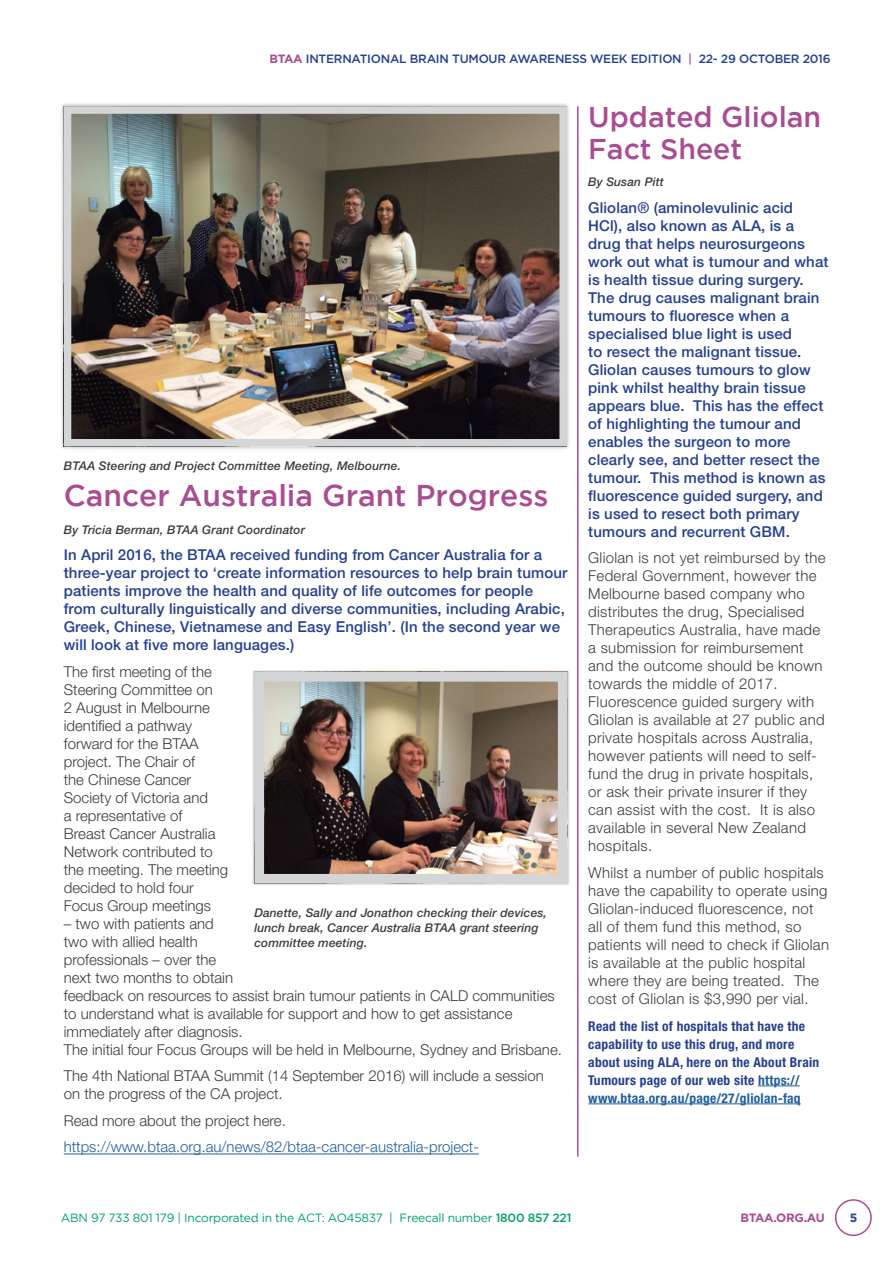
<style>
.page{position:relative;width:893px;height:1263px;background:#fff}
.page>*{position:absolute;margin:0;border:0;box-sizing:border-box;transform-origin:0 0}
.t1{font:500 30px "Gotham";color:#aa4c92}
.t2{font:500 28.5px/31.5px "Gotham";color:#aa4c92}
.t3{font:500 15px/18px "Helvetica Neue LT";letter-spacing:.01em;color:#25408f}
.t4{font:300 15px/18px "Helvetica Neue LT";letter-spacing:.02em;color:#3b3c3d}
.t5{font:300 15px/18px "Helvetica Neue LT";color:#3b3c3d}
.t6{font:300 15px "Helvetica Neue LT";color:#215e9e}
.t7{font:700 condensed 13.5px/18px "Helvetica Neue LT";letter-spacing:.02em;color:#25408f}
.t8{font:italic 500 12px/15px "Helvetica Neue LT";letter-spacing:.01em;color:#3b3c3d}
.t9{font:12px "Gotham";letter-spacing:-.02em;color:#00a261}
.t10{font:500 12px "Gotham";letter-spacing:-.02em;color:#25408f}
.t11{font:700 12px "Gotham";letter-spacing:-.035em;color:#aa4c92}
.t12{font:700 12px "Gotham";color:#25408f}
.s1{font-weight:700;color:#aa4c92}
.s2{color:#aa4c92}
.s3{color:#215e9e}
.s4{font-weight:500}
</style>
<div class="page">
<div style="left:835px;top:1199px;width:37px;height:37px;border:2px solid #aa4c92;border-radius:50%"></div>
<hr style="left:64px;top:1153px;width:415px;height:1px;background:#215e9e">
<div style="left:60px;top:102px;width:511px;height:348px;background:#000;opacity:.3"></div>
<img style="left:73px;top:115px;width:485px;height:322px">
<div style="left:64px;top:106px;width:503px;height:340px;border:8px solid #d3d5d6"></div>
<div style="left:252px;top:669px;width:318px;height:216px;background:#000;opacity:.3"></div>
<img style="left:265px;top:683px;width:292px;height:190px">
<div style="left:254px;top:672px;width:314px;height:212px;border:10px solid #d3d5d6"></div>
<hr style="left:577px;top:106px;width:1px;height:1051px;background:#aa4f91">
<hr style="left:758px;top:1085px;width:42px;height:1px;background:#215e9e">
<hr style="left:588px;top:1103px;width:213px;height:1px;background:#215e9e">
<p class="t10" style="left:269px;top:51px;width:563px"><span class="s1">BTAA</span> INTERNATIONAL BRAIN TUMOUR AWARENESS WEEK EDITION <span class="s2">|</span> 22- 29 OCTOBER 2016</p>
<p class="t8" style="left:64px;top:458px;width:339px">BTAA Steering and Project Committee Meeting, Melbourne.</p>
<h1 class="t1" style="left:64px;top:478px;width:486px">Cancer Australia Grant Progress</h1>
<p class="t8" style="left:64px;top:522px;width:243px">By Tricia Berman, BTAA Grant Coordinator</p>
<p class="t3" style="left:64px;top:546px;width:505px">In April 2016, the BTAA received funding from Cancer Australia for a three-year project to ‘create information resources to help brain tumour patients improve the health and quality of life outcomes for people from culturally linguistically and diverse communities, including Arabic, Greek, Chinese, Vietnamese and Easy English’. (In the second year we will look at five more languages.)</p>
<p class="t5" style="left:64px;top:662px;width:166px">The first meeting of the<br>Steering Committee on<br>2 August in Melbourne identified a pathway forward for the BTAA project. The Chair of<br>the Chinese Cancer<br>Society of Victoria and<br>a representative of<br>Breast Cancer Australia<br>Network contributed to the meeting. The meeting decided to hold four<br>Focus Group meetings</p>
<p class="t5" style="left:64px;top:914px;width:500px">– two with patients and<br>two with allied health<br>professionals – over the<br>next two months to obtain<br>feedback on resources to assist brain tumour patients in CALD communities to understand what is available for support and how to get assistance immediately after diagnosis.<br>The initial four Focus Groups will be held in Melbourne, Sydney and Brisbane.</p>
<p class="t5" style="left:64px;top:1067px;width:481px">The 4th National BTAA Summit (14 September 2016) will include a session on the progress of the CA project.</p>
<p class="t5" style="left:64px;top:1111px;width:224px">Read more about the project here.</p>
<p class="t6" style="left:64px;top:1138px;width:417px">https://www.btaa.org.au/news/82/btaa-cancer-australia-project-</p>
<p class="t8" style="left:254px;top:905px;width:294px">Danette, Sally and Jonathon checking their devices, lunch break, Cancer Australia BTAA grant steering committee meeting.</p>
<h2 class="t2" style="left:588px;top:101px;width:234px">Updated Gliolan<br>Fact Sheet</h2>
<p class="t8" style="left:588px;top:174px;width:77px">By Susan Pitt</p>
<p class="t3" style="left:588px;top:198px;width:242px">Gliolan® (aminolevulinic acid<br>HCl), also known as ALA, is a drug that helps neurosurgeons work out what is tumour and what is health tissue during surgery.<br>The drug causes malignant brain tumours to fluoresce when a specialised blue light is used<br>to resect the malignant tissue.<br>Gliolan causes tumours to glow pink whilst healthy brain tissue appears blue. This has the effect of highlighting the tumour and enables the surgeon to more clearly see, and better resect the tumour. This method is known as fluorescence guided surgery, and is used to resect both primary tumours and recurrent GBM.</p>
<p class="t4" style="left:588px;top:549px;width:239px">Gliolan is not yet reimbursed by the<br>Federal Government, however the<br>Melbourne based company who distributes the drug, Specialised<br>Therapeutics Australia, have made a submission for reimbursement and the outcome should be known towards the middle of 2017.<br>Fluorescence guided surgery with<br>Gliolan is available at 27 public and private hospitals across Australia, however patients will need to self&shy;fund the drug in private hospitals, or ask their private insurer if they can assist with the cost. It is also available in several New Zealand hospitals.</p>
<p class="t4" style="left:588px;top:863px;width:242px">Whilst a number of public hospitals have the capability to operate using Gliolan-induced fluorescence, not all of them fund this method, so patients will need to check if Gliolan is available at the public hospital where they are being treated. The cost of Gliolan is $3,990 per vial.</p>
<p class="t7" style="left:588px;top:1016px;width:233px">Read the list of hospitals that have the capability to use this drug, and more about using ALA, here on the About Brain Tumours page of our web site <span class="s3">https:// www.btaa.org.au/page/27/gliolan-faq</span></p>
<p class="t9" style="left:61px;top:1210px;width:512px">ABN 97 733 801 179 | Incorporated in the ACT: AO45837 | Freecall number <span class="s4">1800 857 221</span></p>
<p class="t11" style="left:740px;top:1210px;width:86px">BTAA.ORG.AU</p>
<p class="t12" style="left:850px;top:1210px;width:9px">5</p>
</div>
